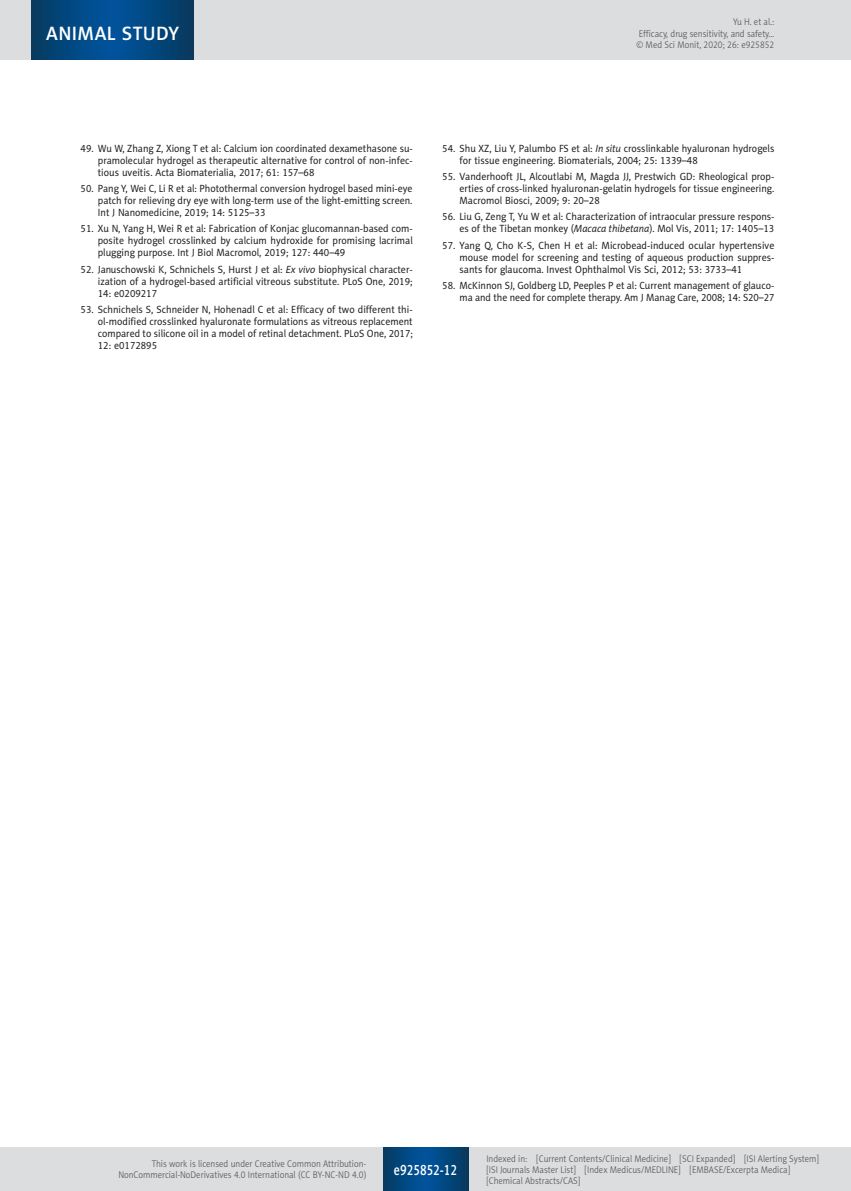
<style>
.page{position:relative;width:851px;height:1191px;background:#fff}
.page>*{position:absolute;margin:0;border:0;box-sizing:border-box;transform-origin:0 0}
.t1{font:19.5px "Naomi Sans EFN Medium";letter-spacing:.015em;color:#fff}
.t2{font:15px "Naomi Sans EFN Medium";color:#fff;scale:.8 1}
.MSM_Referencje_punkt{font:10.5px/12px "Naomi Sans EFN";color:#231f20;text-align:justify;scale:.95 1}
.t3{font:9.75px/11.2px "Naomi Sans EFN Light";color:#57585a;scale:.9 1}
.s1{font-style:italic}
</style>
<div class="page">
<div style="left:0;top:1148px;width:850px;height:43px;background:#dcdddf"></div>
<svg style="left:383px;top:1147px;width:85px;height:43px;background:#02477e"></svg>
<div style="left:0;top:0;width:850px;height:60px;background:#dcdddf"></div>
<svg style="left:32px;top:0;width:161px;height:60px;background:#02477f"></svg>
<h1 class="t1" style="left:46px;top:22px;width:134px">ANIMAL STUDY</h1>
<p class="t3" style="left:636px;top:16px;width:154px;text-align:justify;text-indent:96px">Yu H. et al.:<br>Efficacy, drug sensitivity, and safety… © Med Sci Monit, 2020; 26: e925852</p>
<p class="MSM_Referencje_punkt" style="left:98px;top:142px;width:333px;text-indent:-17px">49. Wu W, Zhang Z, Xiong T et al: Calcium ion coordinated dexamethasone su&shy;pramolecular hydrogel as therapeutic alternative for control of non-infec&shy;tious uveitis. Acta Biomaterialia, 2017; 61: 157–68</p>
<p class="MSM_Referencje_punkt" style="left:98px;top:183px;width:332px;text-indent:-17px">50. Pang Y, Wei C, Li R et al: Photothermal conversion hydrogel based mini-eye patch for relieving dry eye with long-term use of the light-emitting screen.<br>Int J Nanomedicine, 2019; 14: 5125–33</p>
<p class="MSM_Referencje_punkt" style="left:98px;top:223px;width:333px;text-indent:-17px">51. Xu N, Yang H, Wei R et al: Fabrication of Konjac glucomannan-based com&shy;posite hydrogel crosslinked by calcium hydroxide for promising lacrimal plugging purpose. Int J Biol Macromol, 2019; 127: 440–49</p>
<p class="MSM_Referencje_punkt" style="left:98px;top:263px;width:333px;text-indent:-17px">52. Januschowski K, Schnichels S, Hurst J et al: <span class="s1">Ex vivo</span> biophysical character&shy;ization of a hydrogel-based artificial vitreous substitute. PLoS One, 2019; 14: e0209217</p>
<p class="MSM_Referencje_punkt" style="left:98px;top:303px;width:333px;text-indent:-17px">53. Schnichels S, Schneider N, Hohenadl C et al: Efficacy of two different thi&shy;ol-modified crosslinked hyaluronate formulations as vitreous replacement compared to silicone oil in a model of retinal detachment. PLoS One, 2017; 12: e0172895</p>
<p class="MSM_Referencje_punkt" style="left:459px;top:142px;width:333px;text-indent:-17px">54. Shu XZ, Liu Y, Palumbo FS et al: <span class="s1">In situ</span> crosslinkable hyaluronan hydrogels for tissue engineering. Biomaterials, 2004; 25: 1339–48</p>
<p class="MSM_Referencje_punkt" style="left:459px;top:171px;width:333px;text-indent:-17px">55. Vanderhooft JL, Alcoutlabi M, Magda JJ, Prestwich GD: Rheological prop&shy;erties of cross-linked hyaluronan-gelatin hydrogels for tissue engineering.<br>Macromol Biosci, 2009; 9: 20–28</p>
<p class="MSM_Referencje_punkt" style="left:442px;top:211px;width:351px;text-align:right">56. Liu G, Zeng T, Yu W et al: Characterization of intraocular pressure respons&shy;es of the Tibetan monkey (<span class="s1">Macaca thibetana</span>). Mol Vis, 2011; 17: 1405–13</p>
<p class="MSM_Referencje_punkt" style="left:459px;top:239px;width:333px;text-indent:-17px">57. Yang Q, Cho K-S, Chen H et al: Microbead-induced ocular hypertensive mouse model for screening and testing of aqueous production suppres&shy;sants for glaucoma. Invest Ophthalmol Vis Sci, 2012; 53: 3733–41</p>
<p class="MSM_Referencje_punkt" style="left:442px;top:279px;width:351px;text-align:right">58. McKinnon SJ, Goldberg LD, Peeples P et al: Current management of glauco&shy;ma and the need for complete therapy. Am J Manag Care, 2008; 14: S20–27</p>
<p class="t3" style="left:118px;top:1158px;width:277px;text-align:right">This work is licensed under Creative Common Attribution-<br>NonCommercial-NoDerivatives 4.0 International (CC BY-NC-ND 4.0)</p>
<h2 class="t2" style="left:394px;top:1160px;width:81px">e925852-12</h2>
<p class="t3" style="left:486px;top:1152px;width:371px">Indexed in: [Current Contents/Clinical Medicine] [SCI Expanded] [ISI Alerting System] [ISI Journals Master List] [Index Medicus/MEDLINE] [EMBASE/Excerpta Medica] [Chemical Abstracts/CAS]</p>
</div>
